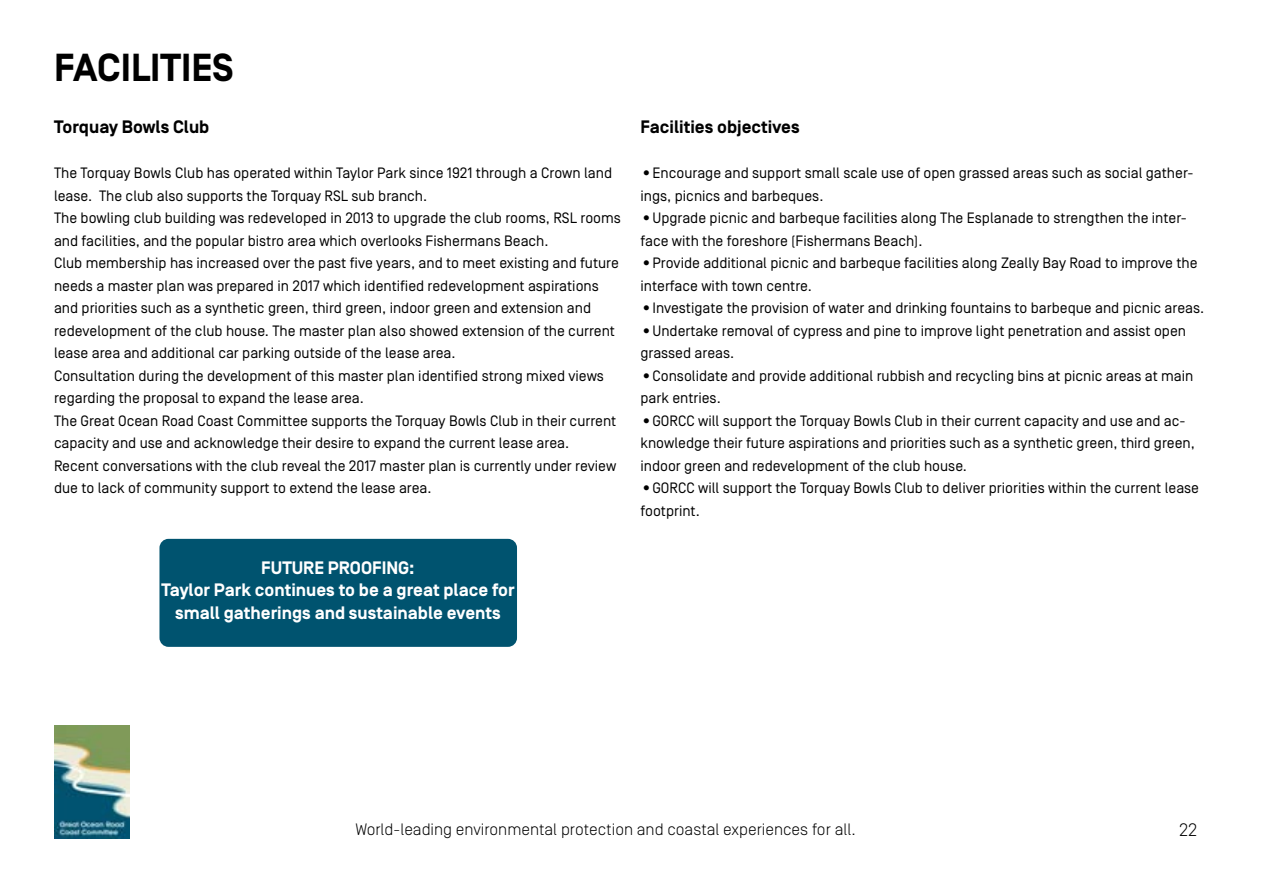
<style>
.page{position:relative;width:1263px;height:893px;background:#fff}
.page>*{position:absolute;margin:0;border:0;box-sizing:border-box;transform-origin:0 0}
.t1{font:700 39px "Simplon BP";color:#000}
.t2{font:700 18px/22.5px "Simplon BP";color:#fff;text-align:center}
.t3{font:700 18px "Simplon BP";color:#000}
.t4{font:300 18px "Simplon BP";color:#000}
.t5{font:300 16.5px "Simplon BP";color:#000}
.t6{font:15px/22.5px "Simplon BP Regular";color:#000}
</style>
<div class="page">
<img style="left:54px;top:725px;width:76px;height:114px">
<div style="left:159px;top:539px;width:358px;height:108px;background:#00536f;border-radius:9px"></div>
<h1 class="t1" style="left:54px;top:46px;width:181px">FACILITIES</h1>
<p class="t3" style="left:54px;top:117px;width:157px">Torquay Bowls Club</p>
<p class="t6" style="left:54px;top:162px;width:568px">The Torquay Bowls Club has operated within Taylor Park since 1921 through a Crown land lease. The club also supports the Torquay RSL sub branch.<br>The bowling club building was redeveloped in 2013 to upgrade the club rooms, RSL rooms and facilities, and the popular bistro area which overlooks Fishermans Beach.<br>Club membership has increased over the past five years, and to meet existing and future needs a master plan was prepared in 2017 which identified redevelopment aspirations and priorities such as a synthetic green, third green, indoor green and extension and redevelopment of the club house. The master plan also showed extension of the current lease area and additional car parking outside of the lease area.<br>Consultation during the development of this master plan identified strong mixed views regarding the proposal to expand the lease area.<br>The Great Ocean Road Coast Committee supports the Torquay Bowls Club in their current capacity and use and acknowledge their desire to expand the current lease area.<br>Recent conversations with the club reveal the 2017 master plan is currently under review due to lack of community support to extend the lease area.</p>
<p class="t2" style="left:161px;top:557px;width:355px">FUTURE PROOFING:<br>Taylor Park continues to be a great place for small gatherings and sustainable events</p>
<p class="t3" style="left:640px;top:117px;width:161px">Facilities objectives</p>
<p class="t6" style="left:640px;top:162px;width:554px">•Encourage and support small scale use of open grassed areas such as social gather&shy;ings, picnics and barbeques.</p>
<p class="t6" style="left:640px;top:207px;width:548px">•Upgrade picnic and barbeque facilities along The Esplanade to strengthen the inter&shy;face with the foreshore (Fishermans Beach).</p>
<p class="t6" style="left:640px;top:252px;width:559px">•Provide additional picnic and barbeque facilities along Zeally Bay Road to improve the interface with town centre.</p>
<p class="t6" style="left:640px;top:297px;width:565px">•Investigate the provision of water and drinking fountains to barbeque and picnic areas.</p>
<p class="t6" style="left:640px;top:319px;width:547px">•Undertake removal of cypress and pine to improve light penetration and assist open grassed areas.</p>
<p class="t6" style="left:640px;top:364px;width:554px">•Consolidate and provide additional rubbish and recycling bins at picnic areas at main park entries.</p>
<p class="t6" style="left:640px;top:409px;width:556px">•GORCC will support the Torquay Bowls Club in their current capacity and use and ac&shy;knowledge their future aspirations and priorities such as a synthetic green, third green, indoor green and redevelopment of the club house.</p>
<p class="t6" style="left:640px;top:477px;width:560px">•GORCC will support the Torquay Bowls Club to deliver priorities within the current lease footprint.</p>
<p class="t5" style="left:355px;top:819px;width:502px">World-leading environmental protection and coastal experiences for all.</p>
<p class="t4" style="left:1179px;top:819px;width:20px">22</p>
</div>
